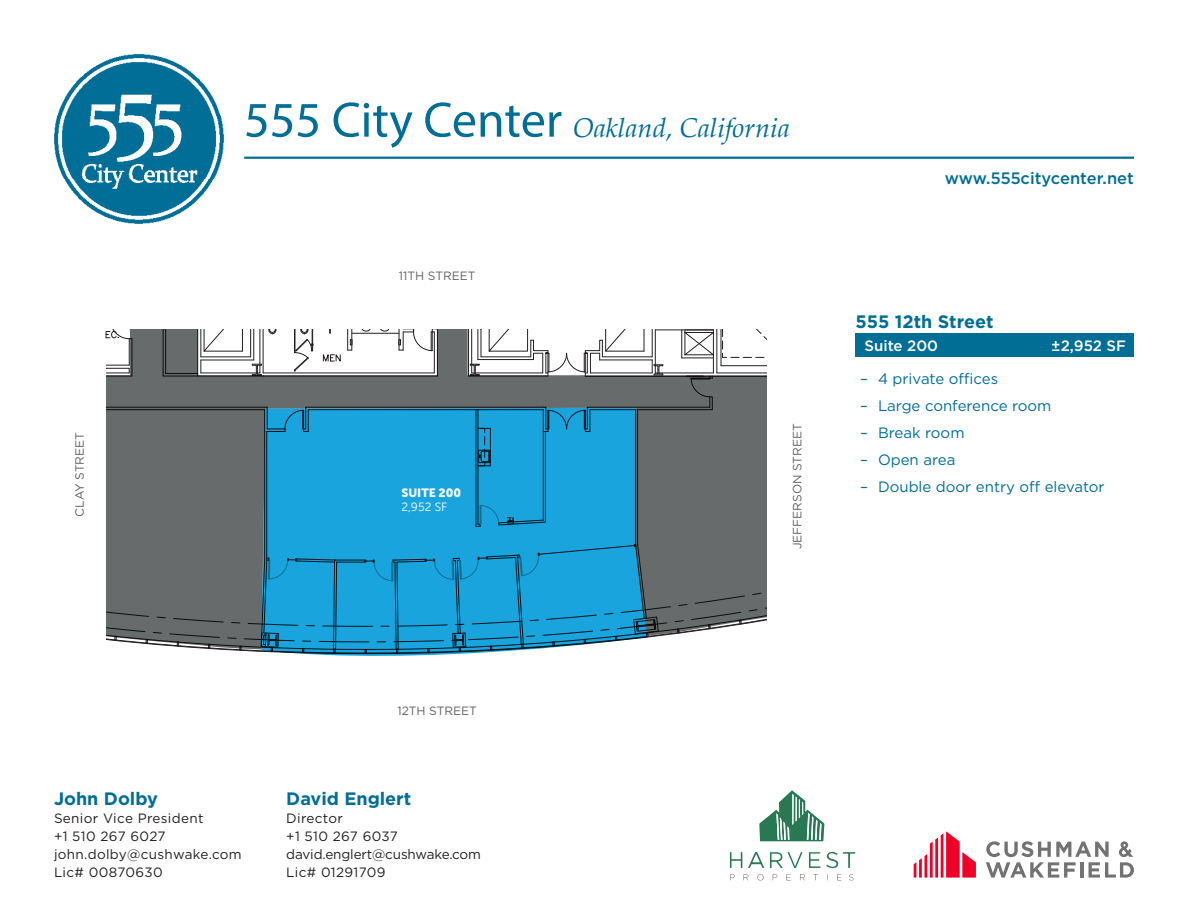
<style>
.page{position:relative;width:1188px;height:918px;background:#fff}
.page>*{position:absolute;margin:0;border:0;box-sizing:border-box;transform-origin:0 0}
.t1{font:italic 27.15px "Palatino";color:#006e95}
.t2{font:700 18px "Gotham";color:#006e95}
.t3{font:500 16.5px "Gotham";color:#006e95}
.t4{font:15px "Gotham";color:#006e95}
.t5{font:500 15px "Gotham";color:#fff}
.t6{font:13.5px/18px "Gotham";letter-spacing:.025em;color:#231f20}
.t7{font:13.5px/18px "Gotham";letter-spacing:.005em;color:#231f20}
.t8{font:12px "Gotham";color:#616161}
.t9{font:12px "Museo Sans 900";color:#fff}
.t10{font:12px "Museo Sans 300";color:#fff}
.s1{font-family:"Myriad Pro";font-style:normal;font-size:49.95px}
</style>
<div class="page">
<img style="left:54px;top:54px;width:170px;height:170px">
<hr style="left:244px;top:157px;width:890px;height:2px;background:#006e95">
<svg style="left:759px;top:790px;width:65px;height:51px"></svg>
<svg style="left:730px;top:852px;width:12px;height:16px"></svg>
<svg style="left:748px;top:852px;width:16px;height:16px"></svg>
<svg style="left:770px;top:852px;width:33px;height:16px"></svg>
<svg style="left:809px;top:852px;width:11px;height:16px"></svg>
<svg style="left:826px;top:852px;width:29px;height:16px"></svg>
<svg style="left:800px;top:874px;width:5px;height:7px"></svg>
<svg style="left:744px;top:874px;width:5px;height:7px"></svg>
<svg style="left:786px;top:874px;width:5px;height:6px"></svg>
<svg style="left:757px;top:874px;width:7px;height:7px"></svg>
<svg style="left:837px;top:874px;width:5px;height:6px"></svg>
<svg style="left:773px;top:874px;width:4px;height:6px"></svg>
<svg style="left:730px;top:874px;width:5px;height:6px"></svg>
<svg style="left:849px;top:874px;width:5px;height:7px"></svg>
<svg style="left:914px;top:831px;width:62px;height:47px"></svg>
<svg style="left:986px;top:841px;width:148px;height:37px"></svg>
<div style="left:856px;top:334px;width:278px;height:23px;background:#006e95"></div>
<svg style="left:106px;top:329px;width:661px;height:320px;fill:#686b6b"></svg>
<svg style="left:261px;top:408px;width:386px;height:248px;background:#1f9ccf"></svg>
<p class="t8" style="left:72px;top:517px;width:86px;rotate:-90deg">CLAY STREET</p>
<h1 class="t1" style="left:244px;top:105px;width:547px"><span class="s1">555 City Center</span> Oakland, California</h1>
<p class="t8" style="left:399px;top:268px;width:78px">11TH STREET</p>
<p class="t9" style="left:401px;top:486px;width:61px">SUITE 200</p>
<p class="t10" style="left:401px;top:500px;width:48px">2,952 SF</p>
<p class="t8" style="left:790px;top:549px;width:127px;rotate:-90deg">JEFFERSON STREET</p>
<p class="t3" style="left:945px;top:167px;width:191px">www.555citycenter.net</p>
<p class="t2" style="left:856px;top:310px;width:140px">555 12th Street</p>
<p class="t5" style="left:865px;top:336px;width:75px">Suite 200</p>
<p class="t5" style="left:1051px;top:336px;width:76px">±2,952 SF</p>
<p class="t4" style="left:860px;top:369px;width:140px">– 4 private offices</p>
<p class="t4" style="left:860px;top:396px;width:193px">– Large conference room</p>
<p class="t4" style="left:860px;top:423px;width:106px">– Break room</p>
<p class="t4" style="left:860px;top:450px;width:97px">– Open area</p>
<p class="t4" style="left:860px;top:477px;width:246px">– Double door entry off elevator</p>
<p class="t2" style="left:54px;top:786px;width:105px">John Dolby</p>
<p class="t6" style="left:54px;top:809px;width:189px">Senior Vice President<br>+1 510 267 6027 john.dolby@cushwake.com<br>Lic# 00870630</p>
<p class="t8" style="left:397px;top:703px;width:81px">12TH STREET</p>
<p class="t2" style="left:286px;top:786px;width:127px">David Englert</p>
<p class="t7" style="left:286px;top:809px;width:196px">Director<br>+1 510 267 6037 david.englert@cushwake.com<br>Lic# 01291709</p>
</div>
